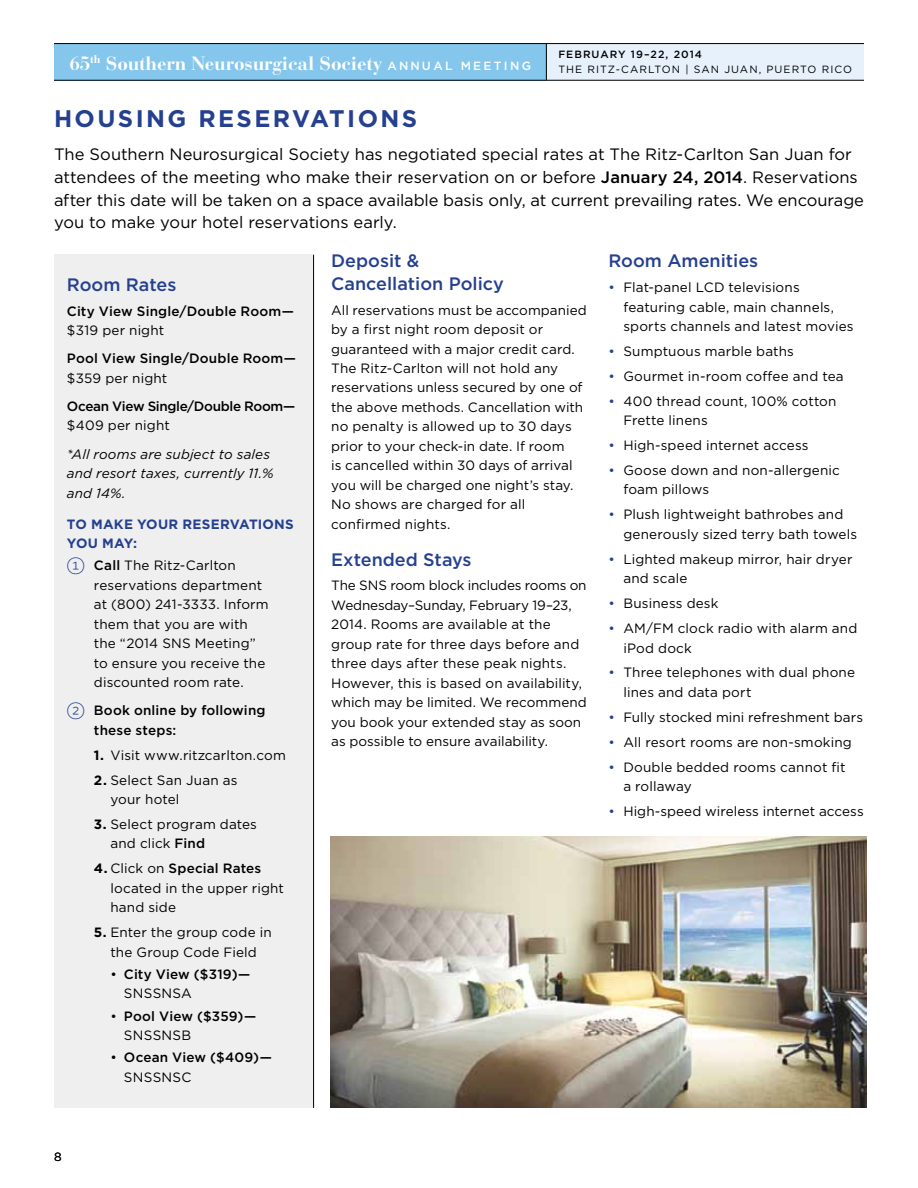
<style>
.page{position:relative;width:918px;height:1188px;background:#fff}
.page>*{position:absolute;margin:0;border:0;box-sizing:border-box;transform-origin:0 0}
.t1{font:700 24px "Gotham";letter-spacing:.1em;color:#25408f}
.t2{font:700 19.05px "Bauer Bodoni";letter-spacing:-.005em;color:#fff}
.t3{font:500 18px/22.5px "Gotham";color:#25408f}
.t4{font:16.5px/22.5px "Gotham";letter-spacing:-.005em;color:#000}
.t5{font:13.5px/19.5px "Gotham";letter-spacing:.005em;color:#000}
.t6{font:500 13.5px/19.5px "Gotham";letter-spacing:.01em;color:#000}
.t7{font:italic 13.5px/19.5px "Gotham";letter-spacing:.01em;color:#000}
.t8{font:700 13.5px/19.5px "Gotham";letter-spacing:.02em;color:#25408f}
.t9{font:500 13.5px "Gotham";letter-spacing:-.025em;color:#000}
.t10{font:12px "Gotham";color:#000}
.t11{font:10.5px "Gotham";letter-spacing:.1em;color:#000}
.t12{font:500 10.5px "Gotham";letter-spacing:.1em;color:#000}
.s1{font-family:"Gotham";font-weight:500;font-size:11.85px}
.s2{font-weight:500}
.s3{color:#25408f}
.s4{font-family:"Whitney Index White Round Lt 1";font-size:18px;color:#25408f}
.s5{font-family:"Whitney Index White Round Lt 1";font-weight:400;font-size:18px;color:#25408f}
.s6{font-weight:700}
.s7{font-weight:400}
</style>
<div class="page">
<div style="left:544px;top:43px;width:320px;height:37px;background:#e7f1fb"></div>
<div style="left:54px;top:43px;width:492px;height:37px;background:#85c6ed"></div>
<hr style="left:54px;top:80px;width:810px;height:1px;background:#000">
<hr style="left:54px;top:43px;width:810px;height:1px;background:#000">
<hr style="left:546px;top:44px;width:1px;height:36px;background:#000">
<div style="left:54px;top:255px;width:259px;height:853px;background:#efeff0"></div>
<hr style="left:313px;top:255px;width:1px;height:853px;background:#000">
<img style="left:330px;top:836px;width:536px;height:272px">
<h2 class="t2" style="left:69px;top:51px;width:463px">65<sup>th</sup> Southern Neurosurgical Society <span class="s1">A n n u a l M e e t i n g</span></h2>
<p class="t12" style="left:558px;top:47px;width:145px">february 19–22, 2014</p>
<p class="t11" style="left:558px;top:63px;width:295px">The Ritz-Carlton | San Juan, Puerto Rico</p>
<h1 class="t1" style="left:54px;top:103px;width:365px">HOUSI NG RESERVATIONS</h1>
<p class="t4" style="left:54px;top:143px;width:812px">The Southern Neurosurgical Society has negotiated special rates at The Ritz-Carlton San Juan for attendees of the meeting who make their reservation on or before <span class="s2">January 24, 2014</span>. Reservations after this date will be taken on a space available basis only, at current prevailing rates. We encourage you to make your hotel reservations early.</p>
<h3 class="t3" style="left:331px;top:249px;width:174px">Deposit &amp;<br>Cancellation Policy</h3>
<p class="t5" style="left:331px;top:300px;width:257px">All reservations must be accompanied by a first night room deposit or guaranteed with a major credit card.<br>The Ritz-Carlton will not hold any reservations unless secured by one of the above methods. Cancellation with no penalty is allowed up to 30 days prior to your check-in date. If room<br>is cancelled within 30 days of arrival you will be charged one night’s stay.<br>No shows are charged for all confirmed nights.</p>
<h3 class="t3" style="left:331px;top:548px;width:142px">Extended Stays</h3>
<p class="t5" style="left:331px;top:576px;width:257px">The SNS room block includes rooms on Wednesday–Sunday, February 19–23, 2014. Rooms are available at the group rate for three days before and three days after these peak nights.<br>However, this is based on availability, which may be limited. We recommend you book your extended stay as soon as possible to ensure availability.</p>
<h3 class="t3" style="left:608px;top:249px;width:151px">Room Amenities</h3>
<p class="t5" style="left:623px;top:277px;width:232px;text-indent:-15px"><span class="s3">•</span> Flat-panel LCD televisions featuring cable, main channels, sports channels and latest movies</p>
<p class="t5" style="left:608px;top:341px;width:187px"><span class="s3">•</span> Sumptuous marble baths</p>
<p class="t5" style="left:608px;top:366px;width:237px"><span class="s3">•</span> Gourmet in-room coffee and tea</p>
<p class="t5" style="left:623px;top:391px;width:215px;text-indent:-15px"><span class="s3">•</span> 400 thread count, 100% cotton<br>Frette linens</p>
<p class="t5" style="left:608px;top:435px;width:202px"><span class="s3">•</span> High-speed internet access</p>
<p class="t5" style="left:623px;top:460px;width:218px;text-indent:-15px"><span class="s3">•</span> Goose down and non-allergenic foam pillows</p>
<p class="t5" style="left:623px;top:505px;width:235px;text-indent:-15px"><span class="s3">•</span> Plush lightweight bathrobes and generously sized terry bath towels</p>
<p class="t5" style="left:623px;top:549px;width:231px;text-indent:-15px"><span class="s3">•</span> Lighted makeup mirror, hair dryer and scale</p>
<p class="t5" style="left:608px;top:593px;width:112px"><span class="s3">•</span> Business desk</p>
<p class="t5" style="left:623px;top:618px;width:236px;text-indent:-15px"><span class="s3">•</span> AM/FM clock radio with alarm and iPod dock</p>
<p class="t5" style="left:623px;top:663px;width:233px;text-indent:-15px"><span class="s3">•</span> Three telephones with dual phone lines and data port</p>
<p class="t5" style="left:608px;top:707px;width:256px"><span class="s3">•</span> Fully stocked mini refreshment bars</p>
<p class="t5" style="left:608px;top:732px;width:245px"><span class="s3">•</span> All resort rooms are non-smoking</p>
<p class="t5" style="left:623px;top:757px;width:224px;text-indent:-15px"><span class="s3">•</span> Double bedded rooms cannot fit a rollaway</p>
<p class="t5" style="left:608px;top:801px;width:257px"><span class="s3">•</span> High-speed wireless internet access</p>
<h3 class="t3" style="left:67px;top:273px;width:111px">Room Rates</h3>
<p class="t6" style="left:67px;top:301px;width:228px">City View Single/Double Room—</p>
<p class="t5" style="left:67px;top:320px;width:99px">$319 per night</p>
<p class="t6" style="left:67px;top:349px;width:230px">Pool View Single/Double Room—</p>
<p class="t5" style="left:67px;top:368px;width:102px">$359 per night</p>
<p class="t9" style="left:67px;top:397px;width:230px">Ocean View Single/Double Room—</p>
<p class="t5" style="left:67px;top:416px;width:104px">$409 per night</p>
<p class="t7" style="left:67px;top:444px;width:208px">*All rooms are subject to sales and resort taxes, currently 11.% and 14%.</p>
<p class="t8" style="left:67px;top:514px;width:228px">TO MAKE YOUR RESERVATIONS<br>YOU MAY:</p>
<p class="t5" style="left:94px;top:555px;width:176px;text-indent:-27px"><span class="s4">1</span> <span class="s2">Call</span> The Ritz-Carlton reservations department at (800) 241-3333. Inform them that you are with the “2014 SNS Meeting” to ensure you receive the discounted room rate.</p>
<p class="t6" style="left:94px;top:701px;width:173px;text-indent:-27px"><span class="s5">2</span> Book online by following these steps:</p>
<p class="t5" style="left:94px;top:745px;width:193px"><span class="s6">1.</span> Visit www.ritzcarlton.com</p>
<p class="t5" style="left:110px;top:770px;width:129px;text-indent:-16px"><span class="s6">2.</span> Select San Juan as your hotel</p>
<p class="t5" style="left:110px;top:814px;width:148px;text-indent:-16px"><span class="s6">3.</span> Select program dates and click <span class="s2">Find</span></p>
<p class="t5" style="left:110px;top:859px;width:175px;text-indent:-17px"><span class="s6">4.</span> Click on <span class="s2">Special Rates </span>located in the upper right hand side</p>
<p class="t5" style="left:94px;top:922px;width:179px;text-align:center"><span class="s6">5.</span> Enter the group code in the Group Code Field</p>
<p class="t6" style="left:124px;top:964px;width:128px;text-indent:-14px"><span class="s7">•</span> City View ($319)—<br><span class="s7">SNSSNSA</span></p>
<p class="t6" style="left:124px;top:1006px;width:134px;text-indent:-14px"><span class="s7">•</span> Pool View ($359)—<br><span class="s7">SNSSNSB</span></p>
<p class="t6" style="left:124px;top:1048px;width:149px;text-indent:-14px"><span class="s7">•</span> Ocean View ($409)—<br><span class="s7">SNSSNSC</span></p>
<p class="t10" style="left:54px;top:1149px;width:9px">8</p>
</div>
